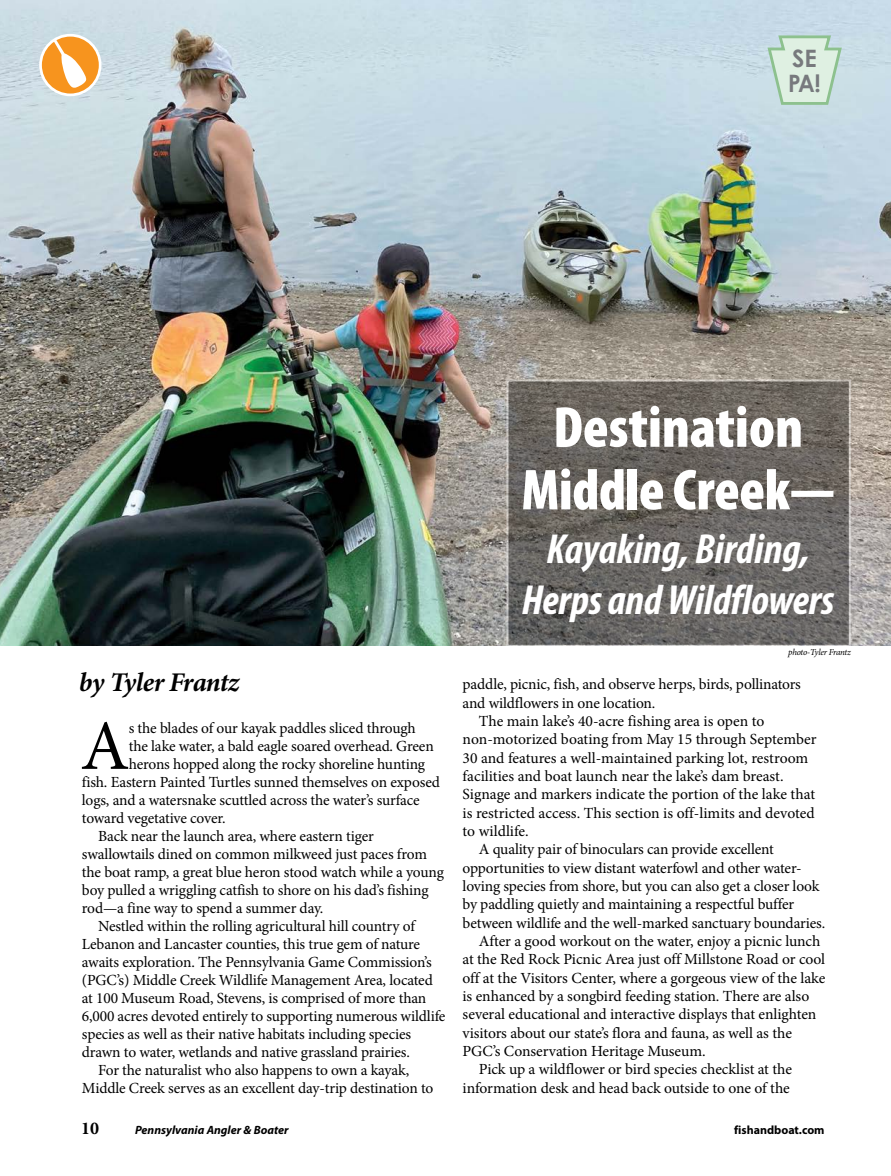
<style>
.page{position:relative;width:891px;height:1176px;background:#fff}
.page>*{position:absolute;margin:0;border:0;box-sizing:border-box;transform-origin:0 0}
.t1{font:70.8px "Minion Pro";color:#000}
.t2{font:900 condensed 58.2px/62.6px "Myriad Pro";color:#fff;text-align:center}
.t3{font:italic 700 condensed 42.15px/51px "Myriad Pro";letter-spacing:-.005em;color:#fff;text-align:center}
.t4{font:italic 700 27px "Minion Pro";letter-spacing:-.025em;color:#000}
.t5{font:700 24px/25.3px "Century Gothic";color:#77797d}
.t6{font:700 18px "Minion Pro";color:#000}
.t7{font:15.45px "Minion Pro";letter-spacing:-.01em;color:#000}
.t8{font:italic 700 12px "Myriad Pro";color:#000}
.t9{font:700 12px "Myriad Pro";color:#000}
.t10{font:italic 9px "Minion Pro";letter-spacing:-.03em;color:#000}
</style>
<div class="page">
<img style="left:0;top:0;width:891px;height:645px">
<svg style="left:509px;top:382px;width:339px;height:261px;background:#68645f"></svg>
<div style="left:506px;top:379px;width:345px;height:267px;border:2px solid #fff"></div>
<svg style="left:41px;top:35px;width:59px;height:60px"></svg>
<div style="left:39px;top:34px;width:63px;height:62px;border:3px solid #fff;border-radius:50%"></div>
<svg style="left:53px;top:39px;width:34px;height:49px"></svg>
<svg style="left:766px;top:34px;width:78px;height:72px;background:#cee4d8"></svg>
<h3 class="t5" style="left:788px;top:44px;width:34px">SE<br>PA!</h3>
<h2 class="t2" style="left:521px;top:394px;width:315px">Destination<br>Middle Creek—</h2>
<h3 class="t3" style="left:522px;top:523px;width:314px">Kayaking, Birding,<br>Herps and Wildflowers</h3>
<h3 class="t4" style="left:79px;top:662px;width:162px">by Tyler Frantz</h3>
<h1 class="t1" style="left:80px;top:698px;width:50px">A</h1>
<p class="t7" style="left:129px;top:717px;width:289px">s the blades of our kayak paddles sliced through</p>
<p class="t7" style="left:129px;top:735px;width:307px">the lake water, a bald eagle soared overhead. Green</p>
<p class="t7" style="left:129px;top:753px;width:298px">herons hopped along the rocky shoreline hunting</p>
<p class="t7" style="left:82px;top:771px;width:360px">fish. Eastern Painted Turtles sunned themselves on exposed</p>
<p class="t7" style="left:82px;top:789px;width:339px">logs, and a watersnake scuttled across the water’s surface</p>
<p class="t7" style="left:82px;top:807px;width:145px">toward vegetative cover.</p>
<p class="t7" style="left:98px;top:825px;width:277px">Back near the launch area, where eastern tiger</p>
<p class="t7" style="left:82px;top:843px;width:347px">swallowtails dined on common milkweed just paces from</p>
<p class="t7" style="left:82px;top:861px;width:364px">the boat ramp, a great blue heron stood watch while a young</p>
<p class="t7" style="left:82px;top:879px;width:348px">boy pulled a wriggling catfish to shore on his dad’s fishing</p>
<p class="t7" style="left:82px;top:897px;width:243px">rod—a fine way to spend a summer day.</p>
<p class="t7" style="left:98px;top:915px;width:318px">Nestled within the rolling agricultural hill country of</p>
<p class="t7" style="left:82px;top:933px;width:340px">Lebanon and Lancaster counties, this true gem of nature</p>
<p class="t7" style="left:82px;top:951px;width:351px">awaits exploration. The Pennsylvania Game Commission’s</p>
<p class="t7" style="left:82px;top:969px;width:352px">(PGC’s) Middle Creek Wildlife Management Area, located</p>
<p class="t7" style="left:82px;top:987px;width:346px">at 100 Museum Road, Stevens, is comprised of more than</p>
<p class="t7" style="left:82px;top:1005px;width:365px">6,000 acres devoted entirely to supporting numerous wildlife</p>
<p class="t7" style="left:82px;top:1023px;width:331px">species as well as their native habitats including species</p>
<p class="t7" style="left:82px;top:1041px;width:330px">drawn to water, wetlands and native grassland prairies.</p>
<p class="t7" style="left:98px;top:1059px;width:313px">For the naturalist who also happens to own a kayak,</p>
<p class="t7" style="left:82px;top:1077px;width:353px">Middle Creek serves as an excellent day-trip destination to</p>
<p class="t10" style="left:788px;top:646px;width:64px">photo-Tyler Frantz</p>
<p class="t7" style="left:463px;top:673px;width:340px">paddle, picnic, fish, and observe herps, birds, pollinators</p>
<p class="t7" style="left:463px;top:692px;width:194px">and wildflowers in one location.</p>
<p class="t7" style="left:479px;top:710px;width:287px">The main lake’s 40-acre fishing area is open to</p>
<p class="t7" style="left:463px;top:728px;width:356px">non-motorized boating from May 15 through September</p>
<p class="t7" style="left:463px;top:747px;width:347px">30 and features a well-maintained parking lot, restroom</p>
<p class="t7" style="left:463px;top:765px;width:322px">facilities and boat launch near the lake’s dam breast.</p>
<p class="t7" style="left:463px;top:783px;width:354px">Signage and markers indicate the portion of the lake that</p>
<p class="t7" style="left:463px;top:802px;width:354px">is restricted access. This section is off-limits and devoted</p>
<p class="t7" style="left:463px;top:820px;width:68px">to wildlife.</p>
<p class="t7" style="left:479px;top:838px;width:297px">A quality pair of binoculars can provide excellent</p>
<p class="t7" style="left:463px;top:857px;width:341px">opportunities to view distant waterfowl and other water-</p>
<p class="t7" style="left:463px;top:875px;width:358px">loving species from shore, but you can also get a closer look</p>
<p class="t7" style="left:463px;top:893px;width:333px">by paddling quietly and maintaining a respectful buffer</p>
<p class="t7" style="left:463px;top:912px;width:364px">between wildlife and the well-marked sanctuary boundaries.</p>
<p class="t7" style="left:479px;top:930px;width:343px">After a good workout on the water, enjoy a picnic lunch</p>
<p class="t7" style="left:463px;top:948px;width:364px">at the Red Rock Picnic Area just off Millstone Road or cool</p>
<p class="t7" style="left:463px;top:967px;width:364px">off at the Visitors Center, where a gorgeous view of the lake</p>
<p class="t7" style="left:463px;top:985px;width:348px">is enhanced by a songbird feeding station. There are also</p>
<p class="t7" style="left:463px;top:1003px;width:355px">several educational and interactive displays that enlighten</p>
<p class="t7" style="left:463px;top:1021px;width:331px">visitors about our state’s flora and fauna, as well as the</p>
<p class="t7" style="left:463px;top:1040px;width:245px">PGC’s Conservation Heritage Museum.</p>
<p class="t7" style="left:479px;top:1058px;width:315px">Pick up a wildflower or bird species checklist at the</p>
<p class="t7" style="left:463px;top:1076px;width:329px">information desk and head back outside to one of the</p>
<p class="t6" style="left:81px;top:1115px;width:19px">10</p>
<p class="t8" style="left:135px;top:1121px;width:155px">Pennsylvania Angler &amp; Boater</p>
<p class="t9" style="left:734px;top:1121px;width:92px">fishandboat.com</p>
</div>
